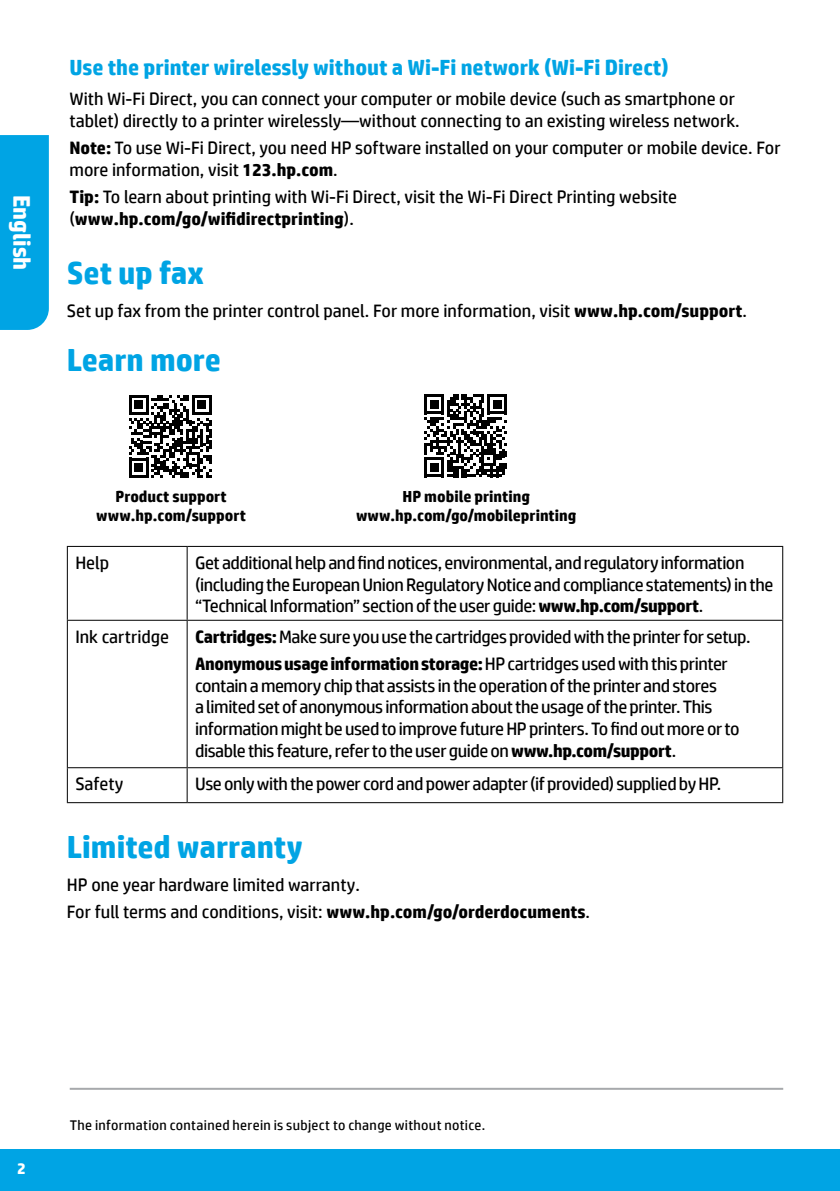
<style>
.page{position:relative;width:840px;height:1191px;background:#fff}
.page>*{position:absolute;margin:0;border:0;box-sizing:border-box;transform-origin:0 0}
.t1{font:700 32px "HP Simplified";color:#00a4e4}
.t2{font:700 24px "HP Simplified";color:#fff}
.t3{font:700 22px "HP Simplified";color:#00a4e4}
.t4{font:18px/21.6px "HP Simplified";letter-spacing:-.02em;color:#000}
.t5{font:18px/21.6px "HP Simplified";color:#000}
.t6{font:700 16px/19.6px "HP Simplified";color:#000;text-align:center}
.t7{font:700 16px "HP Simplified";color:#fff}
.t8{font:14px "HP Simplified";letter-spacing:.025em;color:#000}
.s1{font-weight:700}
</style>
<div class="page">
<div style="left:0;top:1149px;width:839px;height:42px;background:#00a4e4"></div>
<svg style="left:424px;top:394px;width:83px;height:83px"></svg>
<svg style="left:129px;top:395px;width:83px;height:83px"></svg>
<div style="left:0;top:135px;width:49px;height:195px;background:#00a4e4"></div>
<hr style="left:70px;top:1087px;width:712px;height:2px;background:#a7a9ac">
<hr style="left:67px;top:546px;width:120px;height:1px;background:#000">
<hr style="left:67px;top:547px;width:1px;height:73px;background:#000">
<hr style="left:187px;top:546px;width:595px;height:1px;background:#000">
<hr style="left:186px;top:547px;width:1px;height:73px;background:#000">
<hr style="left:781px;top:547px;width:1px;height:73px;background:#000">
<hr style="left:67px;top:620px;width:120px;height:1px;background:#000">
<hr style="left:67px;top:621px;width:1px;height:146px;background:#000">
<hr style="left:187px;top:620px;width:595px;height:1px;background:#000">
<hr style="left:186px;top:621px;width:1px;height:146px;background:#000">
<hr style="left:781px;top:621px;width:1px;height:146px;background:#000">
<hr style="left:67px;top:767px;width:120px;height:1px;background:#000">
<hr style="left:67px;top:768px;width:1px;height:34px;background:#000">
<hr style="left:187px;top:767px;width:595px;height:1px;background:#000">
<hr style="left:186px;top:768px;width:1px;height:34px;background:#000">
<hr style="left:781px;top:768px;width:1px;height:34px;background:#000">
<hr style="left:67px;top:802px;width:120px;height:1px;background:#000">
<hr style="left:187px;top:802px;width:595px;height:1px;background:#000">
<h2 class="t2" style="left:38px;top:195px;width:77px;rotate:90deg">English</h2>
<p class="t3" style="left:69px;top:53px;width:600px">Use the printer wirelessly without a Wi-Fi network (Wi-Fi Direct)</p>
<p class="t5" style="left:69px;top:88px;width:671px">With Wi-Fi Direct, you can connect your computer or mobile device (such as smartphone or tablet) directly to a printer wirelessly—without connecting to an existing wireless network.</p>
<p class="t5" style="left:69px;top:137px;width:712px"><span class="s1">Note:</span> To use Wi-Fi Direct, you need HP software installed on your computer or mobile device. For more information, visit <span class="s1">123.hp.com</span>.</p>
<p class="t5" style="left:69px;top:186px;width:608px"><span class="s1">Tip:</span> To learn about printing with Wi-Fi Direct, visit the Wi-Fi Direct Printing website (<span class="s1">www.hp.com/go/wifidirectprinting</span>).</p>
<h1 class="t1" style="left:67px;top:252px;width:138px">Set up fax</h1>
<p class="t5" style="left:67px;top:300px;width:681px">Set up fax from the printer control panel. For more information, visit <span class="s1">www.hp.com/support</span>.</p>
<h1 class="t1" style="left:67px;top:339px;width:155px">Learn more</h1>
<p class="t6" style="left:96px;top:486px;width:151px">Product support www.hp.com/support</p>
<p class="t6" style="left:356px;top:486px;width:222px">HP mobile printing www.hp.com/go/mobileprinting</p>
<p class="t4" style="left:75px;top:552px;width:35px">Help</p>
<p class="t4" style="left:195px;top:552px;width:579px">Get additional help and find notices, environmental, and regulatory information (including the European Union Regulatory Notice and compliance statements) in the “Technical Information” section of the user guide: <span class="s1">www.hp.com/support</span>.</p>
<p class="t5" style="left:75px;top:625px;width:95px">Ink cartridge</p>
<p class="t4" style="left:195px;top:623px;width:556px;line-height:27.2px"><span class="s1">Cartridges:</span> Make sure you use the cartridges provided with the printer for setup.<br><span class="s1">Anonymous usage information storage:</span> HP cartridges used with this printer</p>
<p class="t4" style="left:195px;top:674px;width:546px">contain a memory chip that assists in the operation of the printer and stores<br>a limited set of anonymous information about the usage of the printer. This information might be used to improve future HP printers. To find out more or to disable this feature, refer to the user guide on <span class="s1">www.hp.com/support</span>.</p>
<p class="t4" style="left:75px;top:773px;width:50px">Safety</p>
<p class="t4" style="left:195px;top:773px;width:527px">Use only with the power cord and power adapter (if provided) supplied by HP.</p>
<h1 class="t1" style="left:67px;top:825px;width:237px">Limited warranty</h1>
<p class="t5" style="left:67px;top:870px;width:524px;line-height:27.2px">HP one year hardware limited warranty.<br>For full terms and conditions, visit: <span class="s1">www.hp.com/go/orderdocuments</span>.</p>
<p class="t7" style="left:17px;top:1157px;width:10px">2</p>
<p class="t8" style="left:70px;top:1116px;width:417px">The information contained herein is subject to change without notice.</p>
</div>
